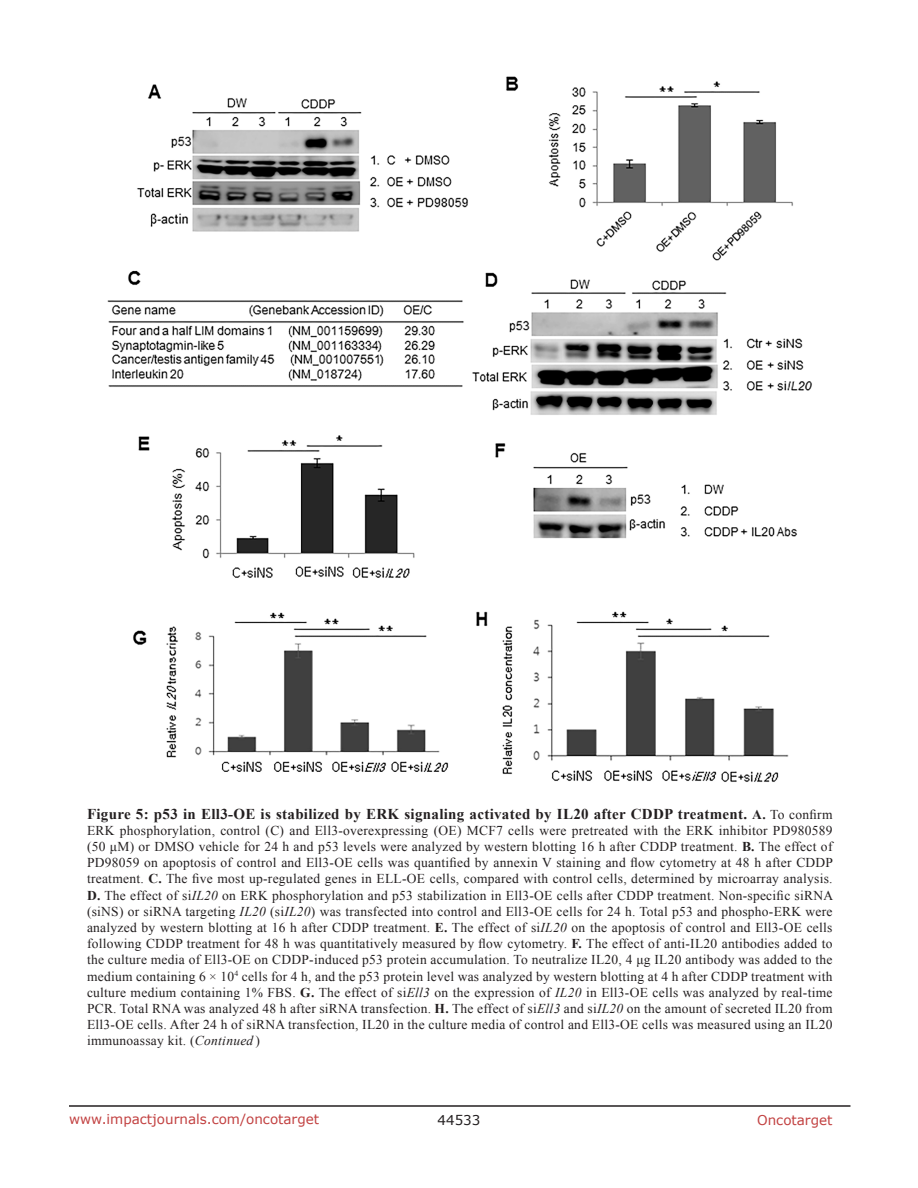
<style>
.page{position:relative;width:918px;height:1188px;background:#fff}
.page>*{position:absolute;margin:0;border:0;box-sizing:border-box;transform-origin:0 0}
.FigureText{font:700 15px "Times New Roman";letter-spacing:.02em;color:#231f20}
.FigureText-2{font:13.5px/16.2px "Times New Roman";letter-spacing:.02em;color:#231f20;text-align:justify}
.t1{font:13.5px "Verdana";color:#c24141}
.t2{font:13.5px "Verdana";color:#231f20}
.s1{font-size:13.5px}
.s2{font-weight:400;font-size:13.5px}
.s3{font-weight:700}
.s4{font-style:italic}
</style>
<div class="page">
<hr style="left:69px;top:1105px;width:781px;height:2px;background:#231f20">
<img style="left:107px;top:76px;width:705px;height:706px">
<p class="FigureText" style="left:87px;top:803px;width:747px">Figure 5: p53 in Ell3-OE is stabilized by ERK signaling activated by IL20 after CDDP treatment. <span class="s1">A.</span> <span class="s2">To confirm</span></p>
<p class="FigureText-2" style="left:87px;top:822px;width:748px">ERK phosphorylation, control (C) and Ell3-overexpressing (OE) MCF7 cells were pretreated with the ERK inhibitor PD980589 (50 μM) or DMSO vehicle for 24 h and p53 levels were analyzed by western blotting 16 h after CDDP treatment. <span class="s3">B.</span> The effect of PD98059 on apoptosis of control and Ell3-OE cells was quantified by annexin V staining and flow cytometry at 48 h after CDDP treatment. <span class="s3">C.</span> The five most up-regulated genes in ELL-OE cells, compared with control cells, determined by microarray analysis.<br><span class="s3">D.</span> The effect of si<span class="s4">IL20</span> on ERK phosphorylation and p53 stabilization in Ell3-OE cells after CDDP treatment. Non-specific siRNA (siNS) or siRNA targeting <span class="s4">IL20</span> (si<span class="s4">IL20</span>) was transfected into control and Ell3-OE cells for 24 h. Total p53 and phospho-ERK were analyzed by western blotting at 16 h after CDDP treatment. <span class="s3">E.</span> The effect of si<span class="s4">IL20</span> on the apoptosis of control and Ell3-OE cells following CDDP treatment for 48 h was quantitatively measured by flow cytometry. <span class="s3">F.</span> The effect of anti-IL20 antibodies added to the culture media of Ell3-OE on CDDP-induced p53 protein accumulation. To neutralize IL20, 4 μg IL20 antibody was added to the medium containing 6 × 10<sup>4</sup> cells for 4 h, and the p53 protein level was analyzed by western blotting at 4 h after CDDP treatment with culture medium containing 1% FBS. <span class="s3">G.</span> The effect of si<span class="s4">Ell3</span> on the expression of <span class="s4">IL20</span> in Ell3-OE cells was analyzed by real-time PCR. Total RNA was analyzed 48 h after siRNA transfection. <span class="s3">H.</span> The effect of si<span class="s4">Ell3</span> and si<span class="s4">IL20</span> on the amount of secreted IL20 from Ell3-OE cells. After 24 h of siRNA transfection, IL20 in the culture media of control and Ell3-OE cells was measured using an IL20 immunoassay kit. (<span class="s4">Continued</span> )</p>
<p class="t1" style="left:69px;top:1110px;width:252px">www.impactjournals.com/oncotarget</p>
<p class="t2" style="left:438px;top:1111px;width:44px">44533</p>
<p class="t1" style="left:757px;top:1111px;width:77px">Oncotarget</p>
</div>
